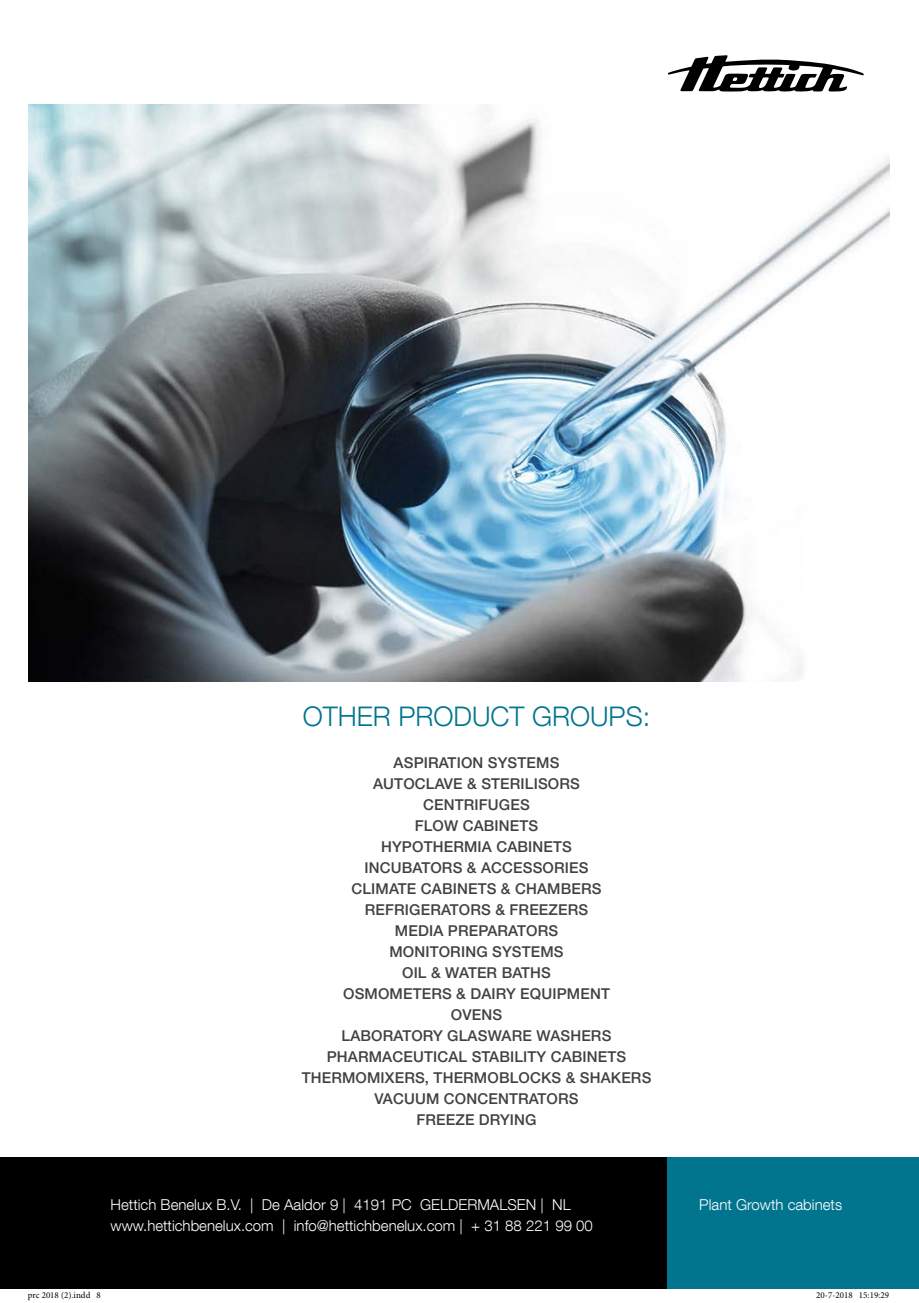
<style>
.page{position:relative;width:919px;height:1303px;background:#fff}
.page>*{position:absolute;margin:0;border:0;box-sizing:border-box;transform-origin:0 0}
.t1{font:300 27px "Helvetica Neue LT Com";color:#00758d}
.t2{font:500 15px/21px "Helvetica Neue LT Pro";letter-spacing:.01em;color:#414042;text-align:center}
.t3{font:300 15px/21px "Helvetica Neue LT Com";color:#fff}
.t4{font:9px "Minion Pro";color:#000}
</style>
<div class="page">
<svg style="left:668px;top:55px;width:195px;height:37px"></svg>
<div style="left:0;top:1157px;width:668px;height:131px;background:#000"></div>
<div style="left:668px;top:1157px;width:250px;height:131px;background:#00758d"></div>
<img style="left:29px;top:104px;width:860px;height:577px">
<h1 class="t1" style="left:303px;top:700px;width:349px">OTHER PRODUCT GROUPS:</h1>
<p class="t2" style="left:302px;top:752px;width:351px">ASPIRATION SYSTEMS<br>AUTOCLAVE &amp; STERILISORS<br>CENTRIFUGES<br>FLOW CABINETS<br>HYPOTHERMIA CABINETS<br>INCUBATORS &amp; ACCESSORIES<br>CLIMATE CABINETS &amp; CHAMBERS<br>REFRIGERATORS &amp; FREEZERS<br>MEDIA PREPARATORS<br>MONITORING SYSTEMS<br>OIL &amp; WATER BATHS<br>OSMOMETERS &amp; DAIRY EQUIPMENT<br>OVENS<br>LABORATORY GLASWARE WASHERS<br>PHARMACEUTICAL STABILITY CABINETS<br>THERMOMIXERS, THERMOBLOCKS &amp; SHAKERS<br>VACUUM CONCENTRATORS<br>FREEZE DRYING</p>
<p class="t3" style="left:111px;top:1194px;width:483px">Hettich Benelux B.V. | De Aaldor 9 | 4191 PC GELDERMALSEN | NL www.hettichbenelux.com | info@hettichbenelux.com | + 31 88 221 99 00</p>
<p class="t3" style="left:699px;top:1194px;width:144px">Plant Growth cabinets</p>
<p class="t4" style="left:28px;top:1289px;width:75px">prc 2018 (2).indd 8</p>
<p class="t4" style="left:816px;top:1289px;width:74px">20-7-2018 15:19:29</p>
</div>
